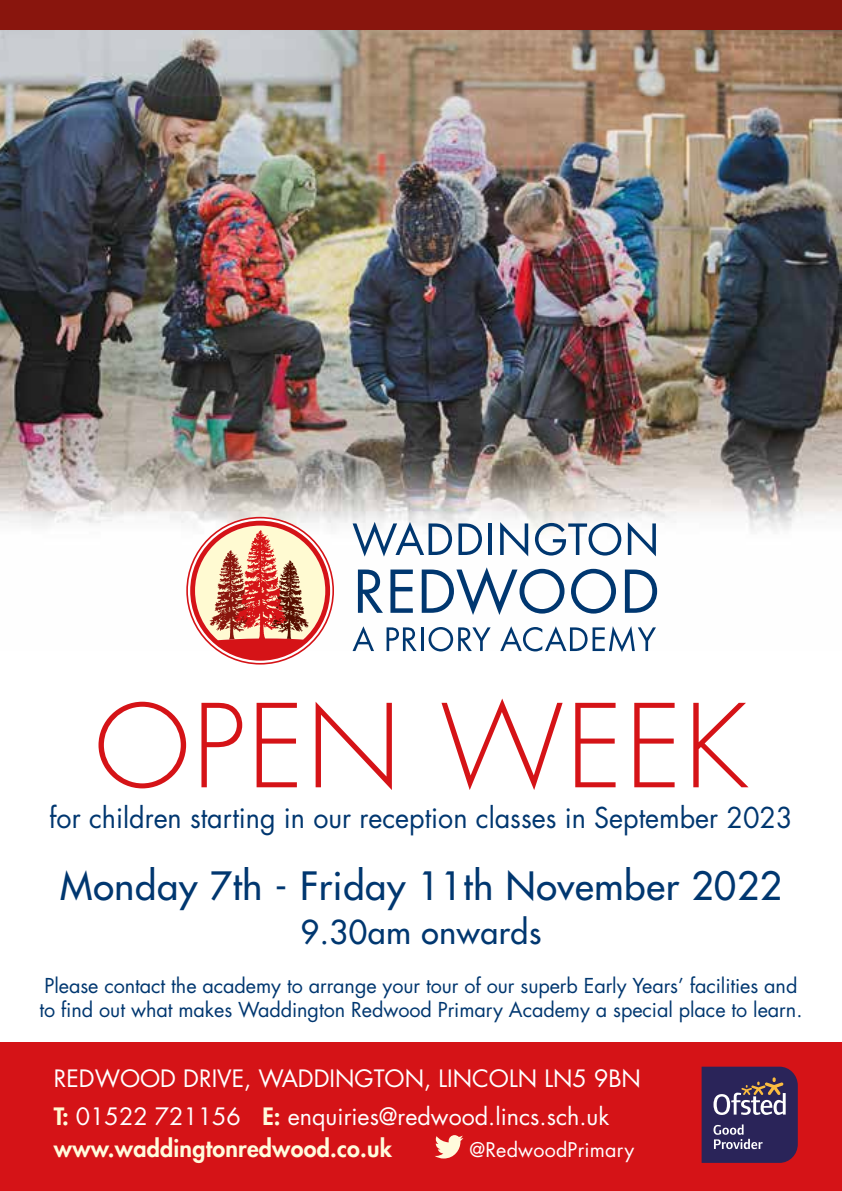
<style>
.page{position:relative;width:842px;height:1191px;background:#fff}
.page>*{position:absolute;margin:0;border:0;box-sizing:border-box;transform-origin:0 0}
.t1{font:300 112px "Futura";letter-spacing:.02em;color:#d51317}
.t2{font:38px "Futura";letter-spacing:.02em;color:#003770}
.t3{font:32px "Futura";letter-spacing:.02em;color:#003770}
.t4{font:28px "Futura";color:#003770;scale:.96 1}
.t5{font:23.2px/37.6px "Futura";color:#fff}
.t6{font:800 23.2px "Futura";letter-spacing:.01em;color:#fffbdc}
.t7{font:20px/24px "Futura";letter-spacing:-.005em;color:#003770}
.t8{font:19.8px "Futura";letter-spacing:.01em;color:#fff}
.s1{font-weight:800;color:#fffad2}
.s2{font-weight:800;color:#fffbdc}
</style>
<div class="page">
<img style="left:0;top:30px;width:842px;height:620px">
<div style="left:0;top:0;width:842px;height:30px;background:#89150d"></div>
<svg style="left:353px;top:626px;width:21px;height:25px"></svg>
<svg style="left:387px;top:627px;width:30px;height:24px"></svg>
<hr style="left:421px;top:627px;width:3px;height:24px;background:#003770">
<svg style="left:429px;top:627px;width:62px;height:24px"></svg>
<svg style="left:500px;top:626px;width:156px;height:26px"></svg>
<svg style="left:353px;top:522px;width:99px;height:34px"></svg>
<svg style="left:458px;top:523px;width:24px;height:32px"></svg>
<hr style="left:488px;top:523px;width:4px;height:32px;background:#003770">
<svg style="left:500px;top:522px;width:28px;height:34px"></svg>
<svg style="left:535px;top:523px;width:86px;height:32px"></svg>
<svg style="left:628px;top:522px;width:28px;height:34px"></svg>
<svg style="left:358px;top:569px;width:25px;height:44px"></svg>
<svg style="left:390px;top:569px;width:23px;height:44px"></svg>
<svg style="left:422px;top:567px;width:142px;height:48px"></svg>
<svg style="left:571px;top:569px;width:45px;height:44px"></svg>
<svg style="left:625px;top:569px;width:32px;height:44px"></svg>
<svg style="left:186px;top:517px;width:148px;height:147px"></svg>
<div style="left:0;top:1042px;width:842px;height:149px;background:#d51317"></div>
<svg style="left:435px;top:1135px;width:28px;height:23px"></svg>
<svg style="left:702px;top:1066px;width:96px;height:96px;background:#473c66"></svg>
<h1 class="t1" style="left:94px;top:678px;width:655px">OPEN WEEK</h1>
<h3 class="t4" style="left:49px;top:800px;width:776px">for children starting in our reception classes in September 2023</h3>
<h2 class="t2" style="left:60px;top:862px;width:723px">Monday 7th - Friday 11th November 2022</h2>
<h3 class="t3" style="left:301px;top:912px;width:242px">9.30am onwards</h3>
<p class="t7" style="left:40px;top:974px;width:764px">Please contact the academy to arrange your tour of our superb Early Years’ facilities and to find out what makes Waddington Redwood Primary Academy a special place to learn.</p>
<p class="t5" style="left:54px;top:1060px;width:589px">REDWOOD DRIVE, WADDINGTON, LINCOLN LN5 9BN<br><span class="s1">T</span><span class="s2">:</span> 01522 721156 <span class="s2">E:</span> enquiries@redwood.lincs.sch.uk</p>
<p class="t6" style="left:54px;top:1133px;width:340px">www.waddingtonredwood.co.uk</p>
<p class="t8" style="left:469px;top:1137px;width:166px">@RedwoodPrimary</p>
</div>
